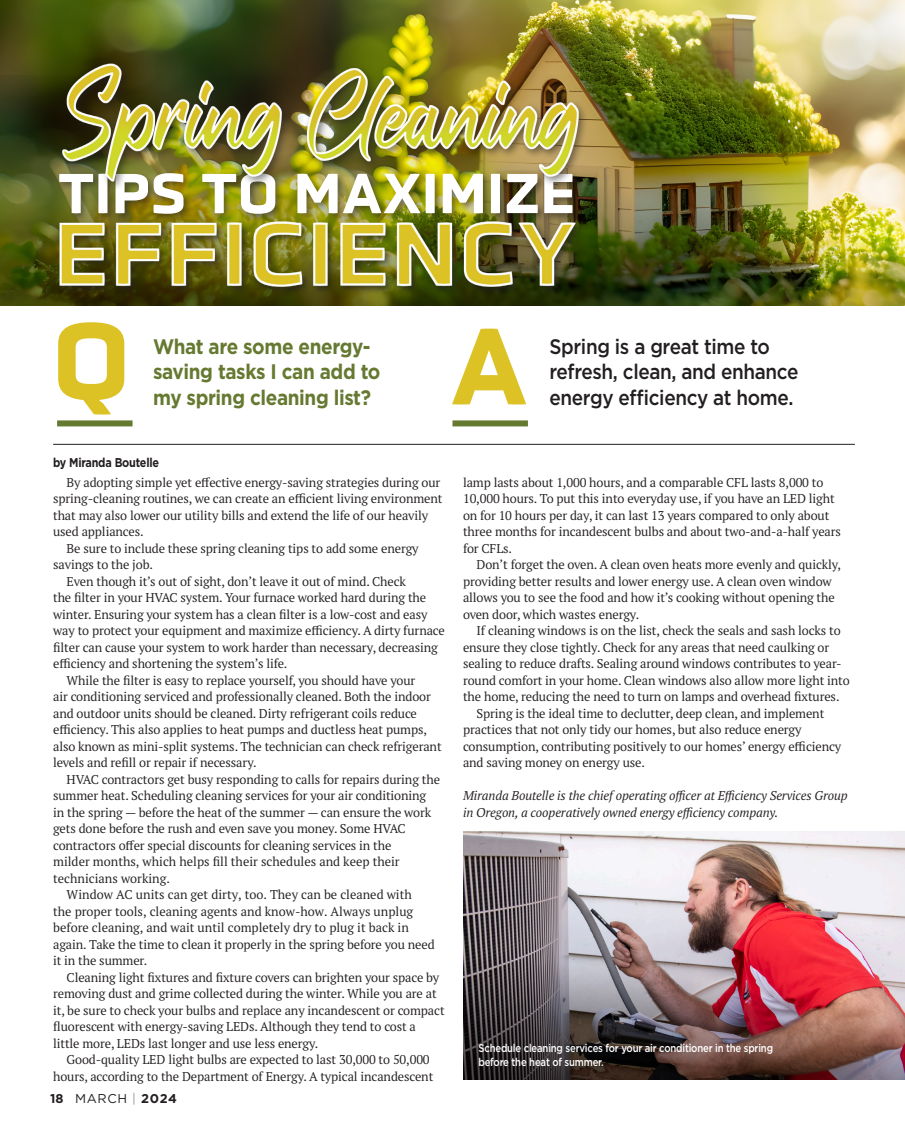
<style>
.page{position:relative;width:905px;height:1134px;background:#fff}
.page>*{position:absolute;margin:0;border:0;box-sizing:border-box;transform-origin:0 0}
.t1{font:700 110.55px "Obvia Expanded";color:#dcc224;scale:.9 1}
.t2{font:700 57.45px "Obvia Expanded";color:#fff;scale:.9 1}
.t3{font:500 21px/25.5px "Gotham";letter-spacing:-.02em;color:#231f20;scale:.9 1}
.t4{font:700 21px/25.5px "Gotham";letter-spacing:-.02em;color:#667931;scale:.9 1}
.t5{font:12.75px/16.5px "PT Serif Pro";letter-spacing:-.01em;color:#231f20}
.t6{font:italic 12.75px/16.5px "PT Serif Pro";letter-spacing:-.01em;color:#231f20}
.t7{font:700 12.75px "Gotham";letter-spacing:-.02em;color:#231f20;scale:.85 1}
.t8{font:700 12.75px "Gotham";letter-spacing:-.02em;color:#231f20}
.t9{font:500 11.25px/14.2px "Gotham";letter-spacing:-.02em;color:#fff;scale:.85 1}
.s1{font-weight:400}
.s2{font-weight:400;color:#939598}
</style>
<div class="page">
<img style="left:0;top:0;width:904px;height:76px">
<img style="left:0;top:76px;width:904px;height:230px">
<img style="left:46px;top:31px;width:548px;height:183px">
<img style="left:44px;top:209px;width:542px;height:97px">
<div style="left:57px;top:420px;width:75px;height:6px;background:#667931"></div>
<div style="left:452px;top:420px;width:76px;height:6px;background:#667931"></div>
<hr style="left:53px;top:444px;width:801px;height:1px;background:#231f20">
<img style="left:463px;top:831px;width:441px;height:108px">
<img style="left:463px;top:939px;width:441px;height:141px">
<p class="t2" style="left:58px;top:159px;width:576px">TIPS TO MAXIMIZE</p>
<p class="t1" style="left:52px;top:295px;width:90px">Q</p>
<p class="t1" style="left:449px;top:300px;width:89px">A</p>
<p class="t4" style="left:153px;top:333px;width:254px">What are some energy&shy;saving tasks I can add to my spring cleaning list?</p>
<p class="t3" style="left:549px;top:333px;width:278px">Spring is a great time to refresh, clean, and enhance</p>
<p class="t3" style="left:549px;top:384px;width:272px">energy efficiency at home.</p>
<p class="t7" style="left:53px;top:454px;width:126px">by Miranda Boutelle</p>
<p class="t5" style="left:53px;top:474px;width:391px;text-indent:14px">By adopting simple yet effective energy-saving strategies during our spring-cleaning routines, we can create an efficient living environment that may also lower our utility bills and extend the life of our heavily used appliances.</p>
<p class="t5" style="left:53px;top:540px;width:367px;text-indent:14px">Be sure to include these spring cleaning tips to add some energy savings to the job.</p>
<p class="t5" style="left:53px;top:573px;width:393px;text-indent:14px">Even though it’s out of sight, don’t leave it out of mind. Check<br>the filter in your HVAC system. Your furnace worked hard during the winter. Ensuring your system has a clean filter is a low-cost and easy way to protect your equipment and maximize efficiency. A dirty furnace filter can cause your system to work harder than necessary, decreasing efficiency and shortening the system’s life.</p>
<p class="t5" style="left:53px;top:672px;width:390px;text-indent:14px">While the filter is easy to replace yourself, you should have your<br>air conditioning serviced and professionally cleaned. Both the indoor and outdoor units should be cleaned. Dirty refrigerant coils reduce efficiency. This also applies to heat pumps and ductless heat pumps, also known as mini-split systems. The technician can check refrigerant levels and refill or repair if necessary.</p>
<p class="t5" style="left:53px;top:771px;width:388px;text-indent:14px">HVAC contractors get busy responding to calls for repairs during the summer heat. Scheduling cleaning services for your air conditioning in the spring — before the heat of the summer — can ensure the work gets done before the rush and even save you money. Some HVAC contractors offer special discounts for cleaning services in the<br>milder months, which helps fill their schedules and keep their technicians working.</p>
<p class="t5" style="left:53px;top:886px;width:383px;text-indent:14px">Window AC units can get dirty, too. They can be cleaned with<br>the proper tools, cleaning agents and know-how. Always unplug before cleaning, and wait until completely dry to plug it back in again. Take the time to clean it properly in the spring before you need it in the summer.</p>
<p class="t5" style="left:53px;top:969px;width:393px;text-indent:14px">Cleaning light fixtures and fixture covers can brighten your space by removing dust and grime collected during the winter. While you are at it, be sure to check your bulbs and replace any incandescent or compact fluorescent with energy-saving LEDs. Although they tend to cost a little more, LEDs last longer and use less energy.</p>
<p class="t5" style="left:53px;top:1051px;width:382px;text-align:right">Good-quality LED light bulbs are expected to last 30,000 to 50,000 hours, according to the Department of Energy. A typical incandescent</p>
<p class="t8" style="left:50px;top:1090px;width:128px">18 <span class="s1">MARCH</span> <span class="s2">|</span> 2024</p>
<p class="t5" style="left:463px;top:474px;width:379px">lamp lasts about 1,000 hours, and a comparable CFL lasts 8,000 to 10,000 hours. To put this into everyday use, if you have an LED light on for 10 hours per day, it can last 13 years compared to only about three months for incandescent bulbs and about two-and-a-half years for CFLs.</p>
<p class="t5" style="left:463px;top:556px;width:379px;text-indent:14px">Don’t forget the oven. A clean oven heats more evenly and quickly, providing better results and lower energy use. A clean oven window allows you to see the food and how it’s cooking without opening the oven door, which wastes energy.</p>
<p class="t5" style="left:463px;top:622px;width:388px;text-indent:14px">If cleaning windows is on the list, check the seals and sash locks to ensure they close tightly. Check for any areas that need caulking or sealing to reduce drafts. Sealing around windows contributes to year&shy;round comfort in your home. Clean windows also allow more light into the home, reducing the need to turn on lamps and overhead fixtures.</p>
<p class="t5" style="left:463px;top:705px;width:380px;text-indent:14px">Spring is the ideal time to declutter, deep clean, and implement practices that not only tidy our homes, but also reduce energy consumption, contributing positively to our homes’ energy efficiency and saving money on energy use.</p>
<p class="t6" style="left:463px;top:787px;width:386px">Miranda Boutelle is the chief operating officer at Efficiency Services Group in Oregon, a cooperatively owned energy efficiency company.</p>
<p class="t9" style="left:478px;top:1041px;width:348px">Schedule cleaning services for your air conditioner in the spring before the heat of summer.</p>
</div>
